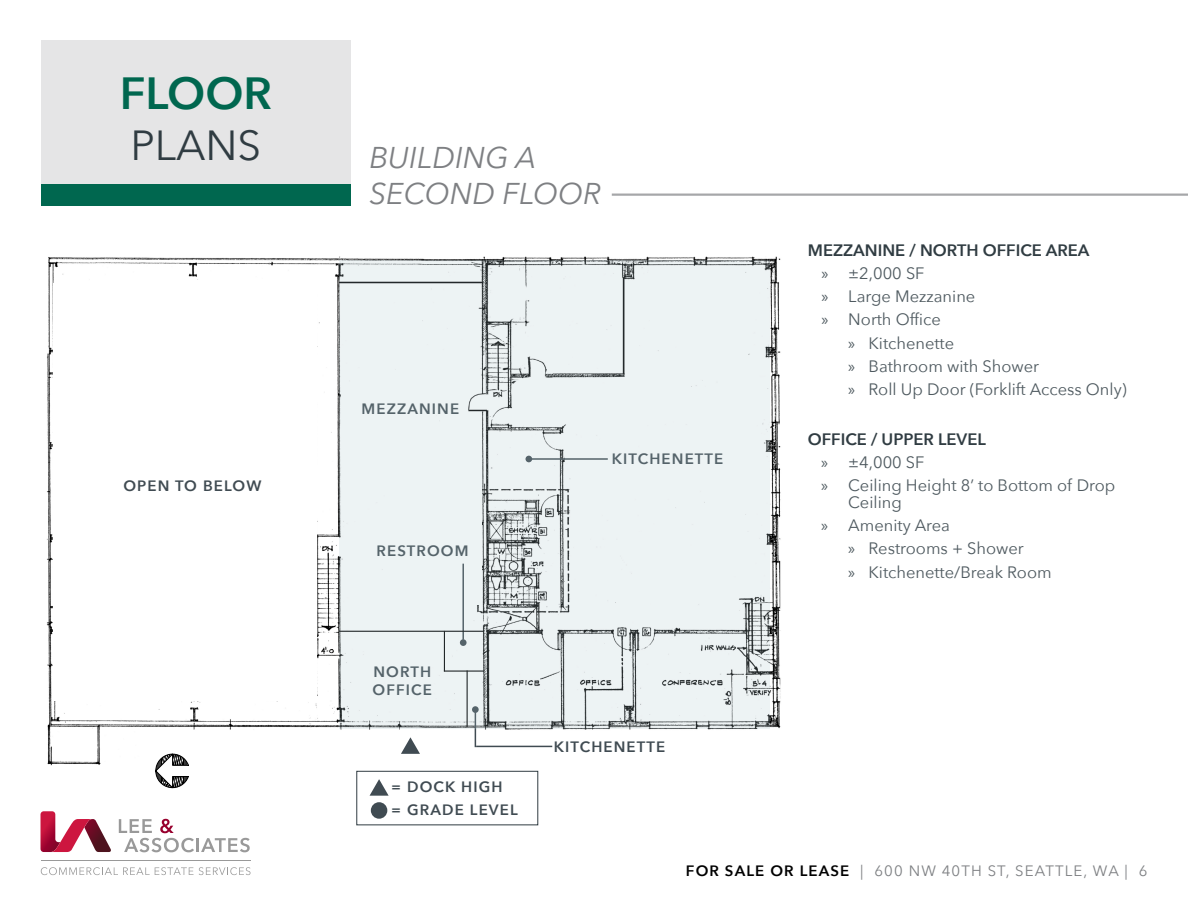
<style>
.page{position:relative;width:1188px;height:918px;background:#fff}
.page>*{position:absolute;margin:0;border:0;box-sizing:border-box;transform-origin:0 0}
.t1{font:600 45px "Avenir Next";color:#00674f}
.t2{font:42px "Avenir Next";color:#303c42}
.t3{font:italic 30px/36px "Avenir Next";color:#7e8083}
.t4{font:16.5px/23.2px "Avenir Next";color:#4f5a60}
.t5{font:600 16.5px "Avenir Next";color:#303c42}
.t6{font:600 15px/18px "Avenir Next";letter-spacing:.075em;color:#404b52}
.t7{font:15px "Avenir Next";letter-spacing:.075em;color:#7e8083}
.s1{font-family:"Myriad Pro"}
.s2{font-weight:600;color:#303c42}
.s3{font-weight:600;color:#000}
</style>
<div class="page">
<div style="left:41px;top:40px;width:310px;height:144px;background:#e5e5e6"></div>
<svg style="left:119px;top:819px;width:75px;height:33px"></svg>
<hr style="left:196px;top:838px;width:3px;height:14px;background:#999">
<svg style="left:201px;top:838px;width:49px;height:14px"></svg>
<svg style="left:40px;top:811px;width:71px;height:41px"></svg>
<svg style="left:41px;top:867px;width:210px;height:8px"></svg>
<hr style="left:41px;top:861px;width:210px;height:1px;background:#999">
<hr style="left:612px;top:194px;width:576px;height:2px;background:#7e8083">
<img style="left:46px;top:256px;width:735px;height:524px">
<svg style="left:155px;top:753px;width:34px;height:36px"></svg>
<div style="left:53px;top:284px;width:263px;height:417px;background:#fff"></div>
<hr style="left:476px;top:746px;width:76px;height:1px;background:#404b52">
<div style="left:554px;top:737px;width:111px;height:34px;background:#fff"></div>
<div style="left:371px;top:802px;width:16px;height:17px;background:#404b52;border-radius:50%"></div>
<svg style="left:370px;top:779px;width:19px;height:17px"></svg>
<div style="left:356px;top:771px;width:182px;height:54px;border:1px solid #303c42"></div>
<svg style="left:401px;top:737px;width:19px;height:17px"></svg>
<hr style="left:475px;top:710px;width:1px;height:37px;background:#404b52">
<svg style="left:339px;top:260px;width:431px;height:469px;background:#e1e7e8"></svg>
<div style="left:41px;top:184px;width:310px;height:21px;background:#00674f"></div>
<h1 class="t1" style="left:120px;top:55px;width:154px">FLOOR</h1>
<h2 class="t2" style="left:130px;top:110px;width:132px">PLANS</h2>
<p class="t6" style="left:123px;top:477px;width:140px">OPEN TO BELOW</p>
<h3 class="t3" style="left:369px;top:138px;width:233px">BUILDING A<br>SECOND FLOOR</h3>
<p class="t6" style="left:362px;top:399px;width:99px">MEZZANINE</p>
<p class="t6" style="left:377px;top:542px;width:94px">RESTROOM</p>
<p class="t6" style="left:612px;top:449px;width:113px">KITCHENETTE</p>
<p class="t6" style="left:373px;top:663px;width:61px">NORTH<br>OFFICE</p>
<p class="t6" style="left:391px;top:776px;width:128px;line-height:22.5px">= DOCK HIGH<br>= GRADE LEVEL</p>
<p class="t6" style="left:554px;top:737px;width:113px">KITCHENETTE</p>
<p class="t5" style="left:808px;top:236px;width:283px">MEZZANINE / NORTH OFFICE AREA</p>
<p class="t4" style="left:821px;top:261px;width:105px"><span class="s1">»</span> ±2,000 SF</p>
<p class="t4" style="left:821px;top:284px;width:156px"><span class="s1">»</span> Large Mezzanine</p>
<p class="t4" style="left:821px;top:307px;width:121px"><span class="s1">»</span> North Office</p>
<p class="t4" style="left:848px;top:331px;width:107px"><span class="s1">»</span> Kitchenette</p>
<p class="t4" style="left:848px;top:354px;width:192px"><span class="s1">»</span> Bathroom with Shower</p>
<p class="t4" style="left:848px;top:377px;width:280px"><span class="s1">»</span> Roll Up Door (Forklift Access Only)</p>
<p class="t4" style="left:821px;top:427px;width:296px;text-indent:-13px"><span class="s2">OFFICE / UPPER LEVEL<br></span><span class="s1">»</span> ±4,000 SF<br><span class="s1">»</span> Ceiling Height 8’ to Bottom of Drop</p>
<p class="t4" style="left:848px;top:490px;width:55px">Ceiling</p>
<p class="t4" style="left:821px;top:513px;width:130px"><span class="s1">»</span> Amenity Area</p>
<p class="t4" style="left:848px;top:536px;width:177px"><span class="s1">»</span> Restrooms + Shower</p>
<p class="t4" style="left:848px;top:560px;width:205px"><span class="s1">»</span> Kitchenette/Break Room</p>
<p class="t7" style="left:686px;top:858px;width:463px"><span class="s3">FOR SALE OR LEASE</span> | 600 NW 40TH ST, SEATTLE, WA | 6</p>
</div>
